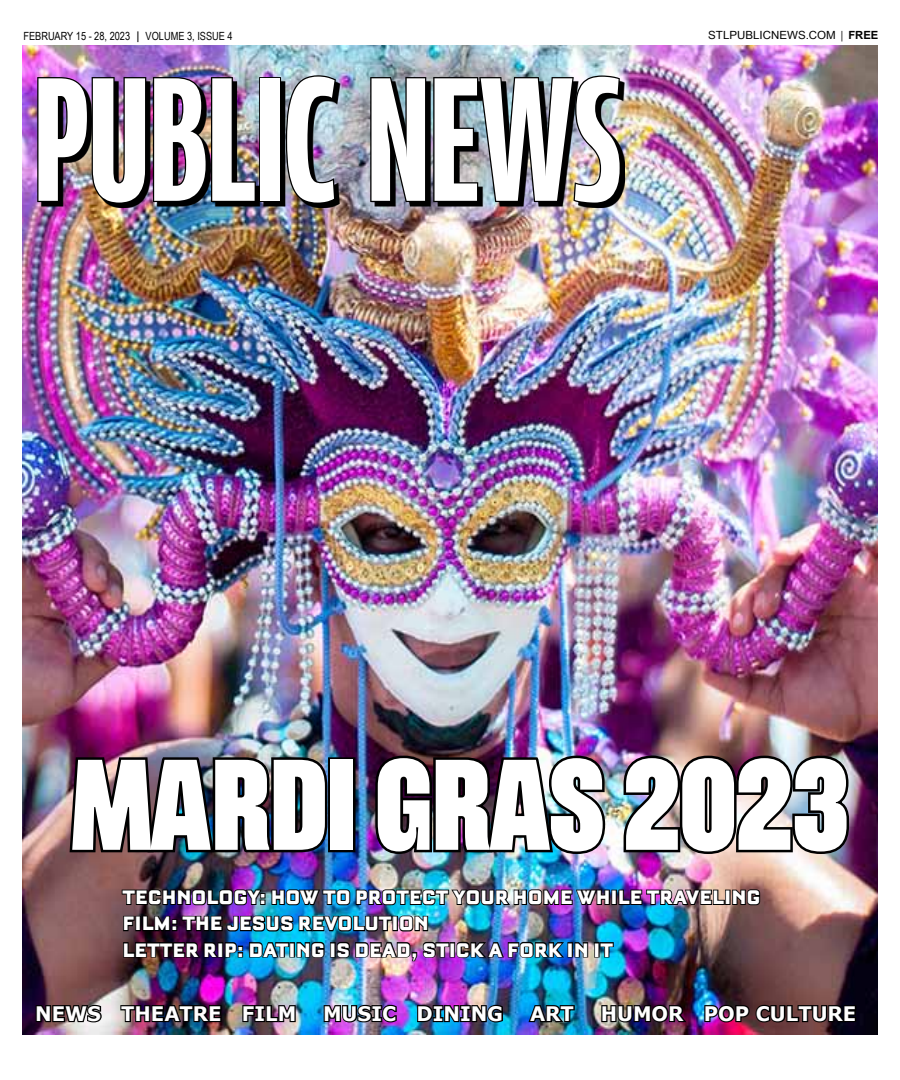
<style>
.page{position:relative;width:900px;height:1080px;background:#fff}
.page>*{position:absolute;margin:0;border:0;box-sizing:border-box;transform-origin:0 0}
.t1{font:500 extra-condensed 175px "Coegit W01";color:#fff}
.t2{font:112.5px "Pressuru";color:#fff}
.t3{font:900 23.75px/26.2px "Bourgeois";color:#fff}
.t4{font:700 20px "Verdana";color:#fff}
.t5{font:11.25px "Arial Narrow";color:#000}
.t6{font:11.25px "Arial Narrow";color:#000;scale:1.25 1}
.s1{font-family:"Verdana"}
.s2{font-family:"Arial";font-weight:700}
</style>
<div class="page">
<img style="left:22px;top:45px;width:855px;height:990px">
<svg style="left:34px;top:1002px;width:69px;height:25px;background:#4c4043"></svg>
<img style="left:119px;top:1002px;width:104px;height:21px">
<svg style="left:241px;top:999px;width:56px;height:24px"></svg>
<img style="left:322px;top:999px;width:76px;height:25px">
<img style="left:416px;top:1002px;width:88px;height:22px">
<svg style="left:527px;top:1002px;width:49px;height:21px"></svg>
<img style="left:600px;top:999px;width:89px;height:25px">
<svg style="left:703px;top:1003px;width:155px;height:21px;background:#2e1924"></svg>
<img style="left:121px;top:888px;width:490px;height:19px">
<div style="left:611px;top:890px;width:6px;height:15px;border:2px solid #000"></div>
<img style="left:618px;top:888px;width:143px;height:18px">
<img style="left:122px;top:914px;width:307px;height:19px">
<img style="left:122px;top:941px;width:168px;height:18px">
<div style="left:289px;top:942px;width:6px;height:15px;border:2px solid #000"></div>
<svg style="left:296px;top:941px;width:29px;height:18px"></svg>
<div style="left:330px;top:942px;width:6px;height:15px;border:2px solid #000"></div>
<img style="left:336px;top:941px;width:114px;height:21px">
<div style="left:450px;top:942px;width:5px;height:15px;border:2px solid #000"></div>
<img style="left:456px;top:941px;width:110px;height:18px">
<div style="left:567px;top:942px;width:6px;height:15px;border:2px solid #000"></div>
<svg style="left:574px;top:941px;width:15px;height:17px"></svg>
<div style="left:594px;top:942px;width:6px;height:15px;border:2px solid #000"></div>
<svg style="left:599px;top:941px;width:16px;height:17px"></svg>
<img style="left:41px;top:79px;width:584px;height:129px">
<img style="left:36px;top:76px;width:221px;height:129px">
<div style="left:259px;top:77px;width:22px;height:125px;border:2px solid #000"></div>
<img style="left:285px;top:74px;width:52px;height:131px">
<img style="left:369px;top:45px;width:253px;height:212px">
<img style="left:67px;top:755px;width:263px;height:100px">
<div style="left:328px;top:757px;width:28px;height:95px;border:5px solid #000"></div>
<img style="left:373px;top:753px;width:235px;height:104px">
<img style="left:621px;top:753px;width:231px;height:104px">
<p class="t5" style="left:23px;top:28px;width:211px">FEBRUARY 15 - 28, 2023 <span class="s1">|</span> VOLUME 3, ISSUE 4</p>
<h1 class="t1" style="left:34px;top:46px;width:589px">PUBLIC NEWS</h1>
<p class="t6" style="left:708px;top:27px;width:138px">STLPUBLICNEWS.COM | <span class="s2">FREE</span></p>
<h2 class="t2" style="left:71px;top:719px;width:780px">MARDI GRAS 2023</h2>
<p class="t3" style="left:122px;top:884px;width:640px">TECHNOLOGY: HOW TO PROTECT YOUR HOME WHILE TRAVELING<br>FILM: THE JESUS REVOLUTION<br>LETTER RIP: DATING IS DEAD, STICK A FORK IN IT</p>
<p class="t4" style="left:35px;top:999px;width:263px">NEWS THEATRE FILM</p>
<p class="t4" style="left:323px;top:999px;width:182px">MUSIC DINING</p>
<p class="t4" style="left:530px;top:999px;width:45px">ART</p>
<p class="t4" style="left:601px;top:999px;width:257px">HUMOR POP CULTURE</p>
</div>
